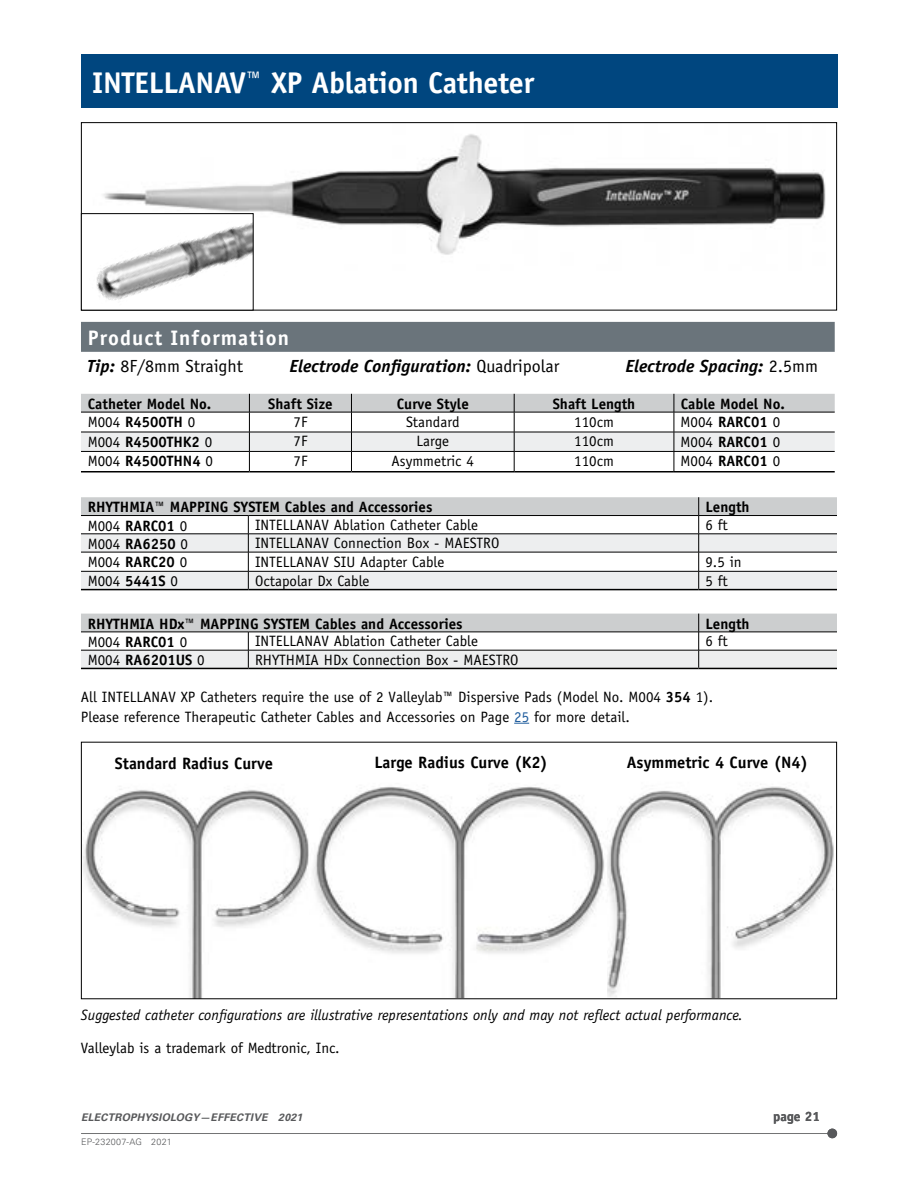
<style>
.page{position:relative;width:918px;height:1188px;background:#fff}
.page>*{position:absolute;margin:0;border:0;box-sizing:border-box;transform-origin:0 0}
.t1{font:700 30px "Officina Sans";letter-spacing:-.01em;color:#fff}
.t2{font:700 21px "Officina Sans";letter-spacing:.05em;color:#fff}
.t3{font:italic 700 17.55px "Officina Sans";color:#000}
.t4{font:17.55px "Officina Sans";color:#000}
.t5{font:700 16.5px "Officina Sans";color:#000}
.t6{font:15px/19.5px "Officina Sans";color:#000}
.t7{font:700 15px "Officina Sans";color:#000}
.t8{font:italic 15px "Officina Sans";color:#000}
.t9{font:700 13.5px "Officina Sans";color:#58595b}
.t10{font:italic 700 10.5px "Univers LT Std";letter-spacing:.025em;color:#58595b}
.t11{font:300 9px "Univers";letter-spacing:.025em;color:#58595b}
.s1{font-weight:700;font-style:italic}
.s2{font-weight:400;font-style:normal}
.s3{font-weight:400}
.s4{font-weight:700}
.s5{color:#215e9e}
</style>
<div class="page">
<hr style="left:81px;top:1133px;width:755px;height:1px;background:#58595b">
<div style="left:827px;top:1129px;width:10px;height:9px;background:#58595b;border-radius:50%"></div>
<img style="left:103px;top:134px;width:723px;height:121px">
<div style="left:81px;top:122px;width:756px;height:188px;border:1px solid #000"></div>
<svg style="left:514px;top:723px;width:15px;height:1px"></svg>
<div style="left:81px;top:322px;width:754px;height:30px;background:#6a747b"></div>
<svg style="left:81px;top:394px;width:754px;height:77px"></svg>
<hr style="left:81px;top:471px;width:168px;height:1px;background:#000">
<hr style="left:249px;top:471px;width:102px;height:1px;background:#000">
<hr style="left:351px;top:471px;width:163px;height:1px;background:#000">
<hr style="left:514px;top:471px;width:160px;height:1px;background:#000">
<hr style="left:674px;top:471px;width:161px;height:1px;background:#000">
<svg style="left:81px;top:497px;width:756px;height:92px"></svg>
<hr style="left:81px;top:589px;width:167px;height:1px;background:#000">
<hr style="left:248px;top:589px;width:451px;height:1px;background:#000">
<hr style="left:699px;top:589px;width:138px;height:1px;background:#000">
<svg style="left:81px;top:614px;width:756px;height:54px"></svg>
<hr style="left:81px;top:668px;width:167px;height:1px;background:#000">
<hr style="left:248px;top:668px;width:451px;height:1px;background:#000">
<hr style="left:699px;top:668px;width:138px;height:1px;background:#000">
<img style="left:83px;top:789px;width:226px;height:208px">
<img style="left:312px;top:786px;width:293px;height:211px">
<img style="left:607px;top:784px;width:227px;height:213px">
<div style="left:81px;top:54px;width:756px;height:54px;background:#00467f"></div>
<img style="left:96px;top:215px;width:156px;height:85px">
<div style="left:81px;top:213px;width:173px;height:97px;border:1px solid #000"></div>
<h1 class="t1" style="left:92px;top:64px;width:444px">INTELLANAV<sup>™</sup> XP Ablation Catheter</h1>
<h2 class="t2" style="left:88px;top:325px;width:203px">Product Information</h2>
<p class="t4" style="left:87px;top:356px;width:158px"><span class="s1">Tip:</span> 8F/8mm Straight</p>
<p class="t3" style="left:289px;top:355px;width:272px">Electrode Configuration: <span class="s2">Quadripolar</span></p>
<p class="t3" style="left:625px;top:355px;width:194px">Electrode Spacing: <span class="s2">2. 5mm</span></p>
<p class="t7" style="left:88px;top:394px;width:125px">Catheter Model No.</p>
<p class="t7" style="left:268px;top:394px;width:66px">Shaft Size</p>
<p class="t7" style="left:397px;top:394px;width:74px">Curve Style</p>
<p class="t7" style="left:553px;top:394px;width:84px">Shaft Length</p>
<p class="t7" style="left:681px;top:394px;width:106px">Cable Model No.</p>
<p class="t7" style="left:88px;top:413px;width:109px"><span class="s3">M004</span> R4500TH <span class="s3">0</span></p>
<p class="t6" style="left:294px;top:412px;width:15px">7F</p>
<p class="t6" style="left:406px;top:412px;width:55px">Standard</p>
<p class="t6" style="left:574px;top:412px;width:41px">110cm</p>
<p class="t7" style="left:681px;top:413px;width:101px"><span class="s3">M004</span> RARC01 <span class="s3">0</span></p>
<p class="t7" style="left:88px;top:433px;width:126px"><span class="s3">M004</span> R4500THK2 <span class="s3">0</span></p>
<p class="t6" style="left:294px;top:432px;width:15px">7F</p>
<p class="t6" style="left:416px;top:432px;width:34px">Large</p>
<p class="t6" style="left:574px;top:432px;width:41px">110cm</p>
<p class="t7" style="left:681px;top:433px;width:101px"><span class="s3">M004</span> RARC01 <span class="s3">0</span></p>
<p class="t7" style="left:88px;top:452px;width:127px"><span class="s3">M004</span> R4500THN4 <span class="s3">0</span></p>
<p class="t6" style="left:294px;top:451px;width:15px">7F</p>
<p class="t6" style="left:392px;top:451px;width:84px">Asymmetric 4</p>
<p class="t6" style="left:574px;top:451px;width:41px">110cm</p>
<p class="t7" style="left:681px;top:452px;width:101px"><span class="s3">M004</span> RARC01 <span class="s3">0</span></p>
<p class="t7" style="left:88px;top:498px;width:346px">RHYTHMIA™ MAPPING SYSTEM Cables and Accessories</p>
<p class="t7" style="left:705px;top:498px;width:46px">Length</p>
<p class="t7" style="left:88px;top:516px;width:101px"><span class="s3">M004</span> RARC01 <span class="s3">0</span></p>
<p class="t6" style="left:255px;top:515px;width:225px">INTELLANAV Ablation Catheter Cable</p>
<p class="t6" style="left:705px;top:515px;width:24px">6 ft</p>
<p class="t7" style="left:88px;top:534px;width:102px"><span class="s3">M004</span> RA6250 <span class="s3">0</span></p>
<p class="t6" style="left:255px;top:534px;width:246px">INTELLANAV Connection Box - MAESTRO</p>
<p class="t7" style="left:88px;top:553px;width:101px"><span class="s3">M004</span> RARC20 <span class="s3">0</span></p>
<p class="t6" style="left:255px;top:552px;width:191px">INTELLANAV SIU Adapter Cable</p>
<p class="t6" style="left:705px;top:552px;width:38px">9.5 in</p>
<p class="t6" style="left:88px;top:572px;width:92px">M004 <span class="s4">5441S</span> 0</p>
<p class="t6" style="left:255px;top:571px;width:116px">Octapolar Dx Cable</p>
<p class="t6" style="left:705px;top:571px;width:24px">5 ft</p>
<p class="t7" style="left:88px;top:614px;width:376px">RHYTHMIA HDx™ MAPPING SYSTEM Cables and Accessories</p>
<p class="t7" style="left:705px;top:614px;width:46px">Length</p>
<p class="t7" style="left:88px;top:632px;width:101px"><span class="s3">M004</span> RARC01 <span class="s3">0</span></p>
<p class="t6" style="left:255px;top:632px;width:225px">INTELLANAV Ablation Catheter Cable</p>
<p class="t6" style="left:705px;top:632px;width:24px">6 ft</p>
<p class="t7" style="left:88px;top:651px;width:119px"><span class="s3">M004</span> RA6201US <span class="s3">0</span></p>
<p class="t6" style="left:255px;top:650px;width:265px">RHYTHMIA HDx Connection Box - MAESTRO</p>
<p class="t6" style="left:81px;top:687px;width:631px">All INTELLANAV XP Catheters require the use of 2 Valleylab™ Dispersive Pads (Model No. M004 <span class="s4">354</span> 1).<br>Please reference Therapeutic Catheter Cables and Accessories on Page <span class="s5">25</span> for more detail.</p>
<p class="t5" style="left:115px;top:753px;width:160px">Standard Radius Curve</p>
<p class="t5" style="left:374px;top:752px;width:175px">Large Radius Curve (K2)</p>
<p class="t5" style="left:627px;top:752px;width:183px">Asymmetric 4 Curve (N4)</p>
<p class="t8" style="left:81px;top:1006px;width:663px">Suggested catheter configurations are illustrative representations only and may not reflect actual performance.</p>
<p class="t6" style="left:81px;top:1038px;width:258px">Valleylab is a trademark of Medtronic, Inc.</p>
<p class="t10" style="left:81px;top:1111px;width:223px">ELECTROPHYSIOLOGY—EFFECTIVE 2021</p>
<p class="t9" style="left:773px;top:1108px;width:48px">page 21</p>
<p class="t11" style="left:81px;top:1137px;width:92px">EP-232007-AG 2021</p>
</div>
